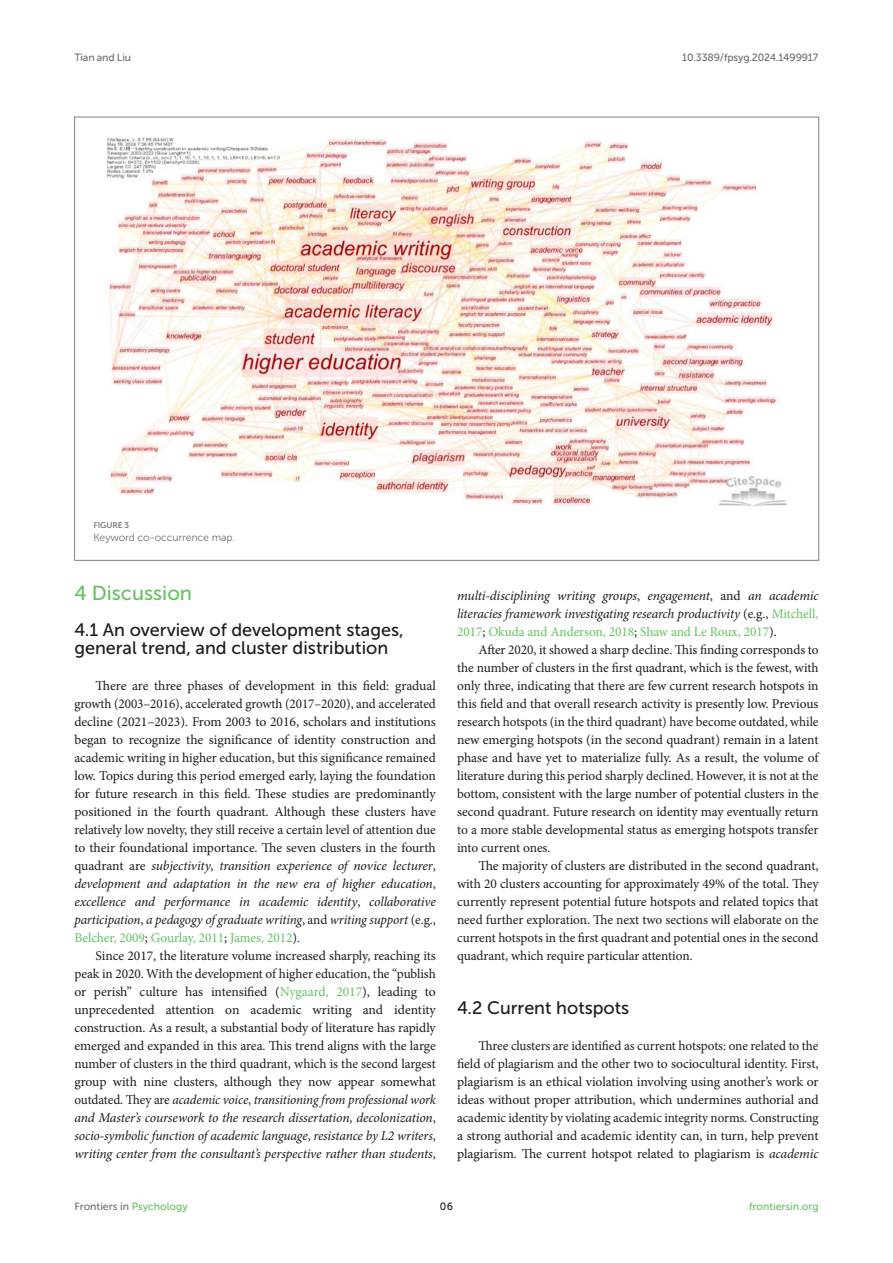
<style>
.page{position:relative;width:893px;height:1263px;background:#fff}
.page>*{position:absolute;margin:0;border:0;box-sizing:border-box;transform-origin:0 0}
.HEAD_1{font:20.25px "Museo Sans 500";color:#65c161}
.HEAD_2_after_HEAD_1{font:18px/18px "Museo Sans 500";color:#1b1c1b}
.HEAD_2{font:18px "Museo Sans 500";color:#1b1c1b}
.TEXT{font:13.5px/18px "Minion Pro";letter-spacing:-.01em;color:#1b1c1b;text-align:justify}
.TEXT-2{font:italic 13.5px/18px "Minion Pro";letter-spacing:-.015em;color:#1b1c1b;text-align:justify}
.t1{font:10.5px "Museo Sans 500";letter-spacing:-.015em;color:#706f70}
.FIG_LEG{font:10.5px "Museo Sans 300";letter-spacing:-.01em;color:#706f70}
.t2{font:10.5px "Museo Sans 500";color:#65c161}
.t3{font:10.5px "Museo Sans 500";color:#1b1c1b}
.FIG_HD{font:8.25px "Museo Sans 700";letter-spacing:-.01em;color:#7e7f7f}
.s1{font-style:italic}
.s2{color:#65c161}
.s3{font-style:normal}
.s4{font-style:normal;color:#65c161}
</style>
<div class="page">
<img style="left:106px;top:137px;width:681px;height:369px">
<p class="t1" style="left:74px;top:51px;width:58px">Tian and Liu</p>
<p class="t1" style="left:682px;top:51px;width:138px">10.3389/fpsyg.2024.1499917</p>
<p class="FIG_HD" style="left:94px;top:520px;width:37px">FIGURE 3</p>
<p class="FIG_LEG" style="left:94px;top:532px;width:143px">Keyword co-occurrence map.</p>
<p class="HEAD_1" style="left:74px;top:582px;width:119px">4 Discussion</p>
<p class="HEAD_2_after_HEAD_1" style="left:74px;top:621px;width:331px">4.1 An overview of development stages, general trend, and cluster distribution</p>
<p class="TEXT" style="left:74px;top:677px;width:363px;text-indent:21px">There are three phases of development in this field: gradual growth (2003–2016), accelerated growth (2017–2020), and accelerated decline (2021–2023). From 2003 to 2016, scholars and institutions began to recognize the significance of identity construction and academic writing in higher education, but this significance remained low. Topics during this period emerged early, laying the foundation for future research in this field. These studies are predominantly positioned in the fourth quadrant. Although these clusters have relatively low novelty, they still receive a certain level of attention due to their foundational importance. The seven clusters in the fourth quadrant are <span class="s1">subjectivity</span>, <span class="s1">transition experience of novice lecturer</span>, <span class="s1">development and adaptation in the new era of higher education</span>, <span class="s1">excellence and performance in academic identity</span>, <span class="s1">collaborative participation</span>, <span class="s1">a pedagogy of graduate writing</span>, and <span class="s1">writing support</span> (e.g., <span class="s2">Belcher, 2009</span>; <span class="s2">Gourlay, 2011</span>; <span class="s2">James, 2012</span>).</p>
<p class="TEXT" style="left:74px;top:947px;width:363px;text-indent:21px">Since 2017, the literature volume increased sharply, reaching its peak in 2020. With the development of higher education, the “publish or perish” culture has intensified (<span class="s2">Nygaard, 2017</span>), leading to unprecedented attention on academic writing and identity construction. As a result, a substantial body of literature has rapidly emerged and expanded in this area. This trend aligns with the large number of clusters in the third quadrant, which is the second largest group with nine clusters, although they now appear somewhat outdated. They are <span class="s1">academic voice</span>, <span class="s1">transitioning from professional work and Master’s coursework to the research dissertation</span>, <span class="s1">decolonization</span>, <span class="s1">socio-symbolic function of academic language</span>, <span class="s1">resistance by L2 writers</span>, <span class="s1">writing center from the consultant’s perspective rather than students</span>,</p>
<p class="TEXT-2" style="left:457px;top:587px;width:363px">multi-disciplining writing groups<span class="s3">,</span> engagement<span class="s3">, and</span> an academic literacies framework investigating research productivity <span class="s3">(e.g.,</span> <span class="s4">Mitchell, 2017</span><span class="s3">;</span> <span class="s4">Okuda and Anderson, 2018</span><span class="s3">;</span> <span class="s4">Shaw and Le Roux, 2017</span><span class="s3">).</span></p>
<p class="TEXT" style="left:457px;top:641px;width:363px;text-indent:21px">After 2020, it showed a sharp decline. This finding corresponds to the number of clusters in the first quadrant, which is the fewest, with only three, indicating that there are few current research hotspots in this field and that overall research activity is presently low. Previous research hotspots (in the third quadrant) have become outdated, while new emerging hotspots (in the second quadrant) remain in a latent phase and have yet to materialize fully. As a result, the volume of literature during this period sharply declined. However, it is not at the bottom, consistent with the large number of potential clusters in the second quadrant. Future research on identity may eventually return to a more stable developmental status as emerging hotspots transfer into current ones.</p>
<p class="TEXT" style="left:457px;top:857px;width:363px;text-indent:21px">The majority of clusters are distributed in the second quadrant, with 20 clusters accounting for approximately 49% of the total. They currently represent potential future hotspots and related topics that need further exploration. The next two sections will elaborate on the current hotspots in the first quadrant and potential ones in the second quadrant, which require particular attention.</p>
<p class="HEAD_2" style="left:457px;top:998px;width:174px">4.2 Current hotspots</p>
<p class="TEXT" style="left:457px;top:1037px;width:363px;text-indent:21px">Three clusters are identified as current hotspots: one related to the field of plagiarism and the other two to sociocultural identity. First, plagiarism is an ethical violation involving using another’s work or ideas without proper attribution, which undermines authorial and academic identity by violating academic integrity norms. Constructing a strong authorial and academic identity can, in turn, help prevent plagiarism. The current hotspot related to plagiarism is <span class="s1">academic</span></p>
<p class="t1" style="left:74px;top:1200px;width:115px">Frontiers in <span class="s2">Psychology</span></p>
<p class="t3" style="left:440px;top:1200px;width:15px">06</p>
<p class="t2" style="left:749px;top:1200px;width:71px">frontiersin.org</p>
</div>
